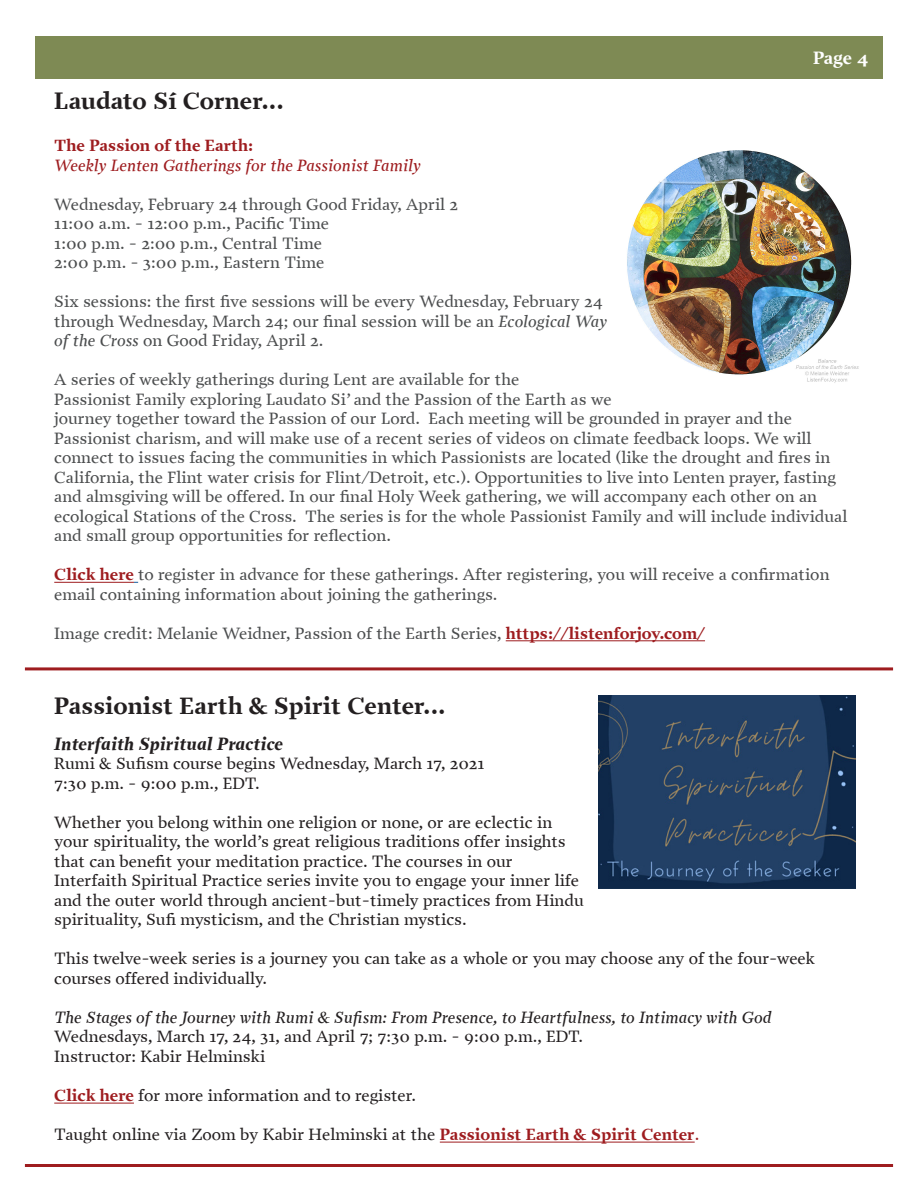
<style>
.page{position:relative;width:918px;height:1188px;background:#fff}
.page>*{position:absolute;margin:0;border:0;box-sizing:border-box;transform-origin:0 0}
.t1{font:700 24px "Prensa";color:#231f20}
.t2{font:italic 700 18px "Prensa";color:#231f20}
.t3{font:700 18px "Prensa";color:#fff}
.t4{font:16.5px/19.5px "Prensa";color:#4b4d4e}
.t5{font:16.5px/19.5px "Prensa";color:#231f20}
.t6{font:italic 16.5px "Prensa";color:#231f20}
.t7{font:italic 16.5px "Prensa";color:#9e1c1f}
.t8{font:700 16.5px "Prensa";color:#9e1c1f}
.s1{font-style:italic}
.s2{font-weight:700;color:#9e1c1f}
.s3{color:#9e1c1f}
</style>
<div class="page">
<div style="left:35px;top:36px;width:848px;height:43px;background:#7e8a54"></div>
<hr style="left:25px;top:1164px;width:868px;height:3px;background:#9e1c1f">
<hr style="left:54px;top:582px;width:80px;height:1px;background:#9e1c1f">
<hr style="left:506px;top:641px;width:199px;height:1px;background:#9e1c1f">
<img style="left:627px;top:150px;width:232px;height:233px">
<hr style="left:54px;top:1103px;width:80px;height:1px;background:#9e1c1f">
<hr style="left:440px;top:1142px;width:255px;height:1px;background:#9e1c1f">
<hr style="left:25px;top:667px;width:868px;height:3px;background:#9e1c1f">
<img style="left:598px;top:696px;width:257px;height:192px">
<p class="t3" style="left:813px;top:47px;width:57px">Page 4</p>
<p class="t1" style="left:54px;top:87px;width:231px">Laudato Sí Corner...</p>
<p class="t8" style="left:54px;top:136px;width:201px">The Passion of the Earth:</p>
<p class="t7" style="left:54px;top:155px;width:368px">Weekly Lenten Gatherings for the Passionist Family</p>
<p class="t4" style="left:54px;top:194px;width:406px">Wednesday, February 24 through Good Friday, April 2</p>
<p class="t4" style="left:54px;top:214px;width:276px">11:00 a.m. - 12:00 p.m., Pacific Time</p>
<p class="t4" style="left:54px;top:233px;width:269px">1:00 p.m. - 2:00 p.m., Central Time</p>
<p class="t4" style="left:54px;top:253px;width:272px">2:00 p.m. - 3:00 p.m., Eastern Time</p>
<p class="t4" style="left:54px;top:292px;width:554px">Six sessions: the first five sessions will be every Wednesday, February 24 through Wednesday, March 24; our final session will be an <span class="s1">Ecological Way of the Cross</span> on Good Friday, April 2.</p>
<p class="t4" style="left:54px;top:370px;width:795px">A series of weekly gatherings during Lent are available for the<br>Passionist Family exploring Laudato Si’ and the Passion of the Earth as we<br>journey together toward the Passion of our Lord. Each meeting will be grounded in prayer and the Passionist charism, and will make use of a recent series of videos on climate feedback loops. We will connect to issues facing the communities in which Passionists are located (like the drought and fires in California, the Flint water crisis for Flint/Detroit, etc.). Opportunities to live into Lenten prayer, fasting and almsgiving will be offered. In our final Holy Week gathering, we will accompany each other on an ecological Stations of the Cross. The series is for the whole Passionist Family and will include individual and small group opportunities for reflection.</p>
<p class="t4" style="left:54px;top:565px;width:777px"><span class="s2">Click here</span> to register in advance for these gatherings. After registering, you will receive a confirmation email containing information about joining the gatherings.</p>
<p class="t4" style="left:54px;top:623px;width:652px">Image credit: Melanie Weidner, Passion of the Earth Series, <span class="s2">https://listenforjoy.com/</span></p>
<p class="t1" style="left:54px;top:692px;width:393px">Passionist Earth &amp; Spirit Center...</p>
<p class="t2" style="left:54px;top:733px;width:231px">Interfaith Spiritual Practice</p>
<p class="t5" style="left:54px;top:754px;width:432px">Rumi &amp; Sufism course begins Wednesday, March 17, 2021</p>
<p class="t5" style="left:54px;top:774px;width:207px">7:30 p.m. - 9:00 p.m., EDT.</p>
<p class="t5" style="left:54px;top:813px;width:531px">Whether you belong within one religion or none, or are eclectic in your spirituality, the world’s great religious traditions offer insights that can benefit your meditation practice. The courses in our Interfaith Spiritual Practice series invite you to engage your inner life and the outer world through ancient-but-timely practices from Hindu spirituality, Sufi mysticism, and the Christian mystics.</p>
<p class="t5" style="left:54px;top:949px;width:762px">This twelve-week series is a journey you can take as a whole or you may choose any of the four-week courses offered individually.</p>
<p class="t6" style="left:54px;top:1007px;width:719px">The Stages of the Journey with Rumi &amp; Sufism: From Presence, to Heartfulness, to Intimacy with God</p>
<p class="t5" style="left:54px;top:1027px;width:530px">Wednesdays, March 17, 24, 31, and April 7; 7:30 p.m. - 9:00 p.m., EDT.</p>
<p class="t5" style="left:54px;top:1047px;width:213px">Instructor: Kabir Helminski</p>
<p class="t5" style="left:54px;top:1086px;width:363px"><span class="s2">Click here</span> for more information and to register.</p>
<p class="t5" style="left:54px;top:1125px;width:647px">Taught online via Zoom by Kabir Helminski at the <span class="s2">Passionist Earth &amp; Spirit Center</span><span class="s3">.</span></p>
</div>
